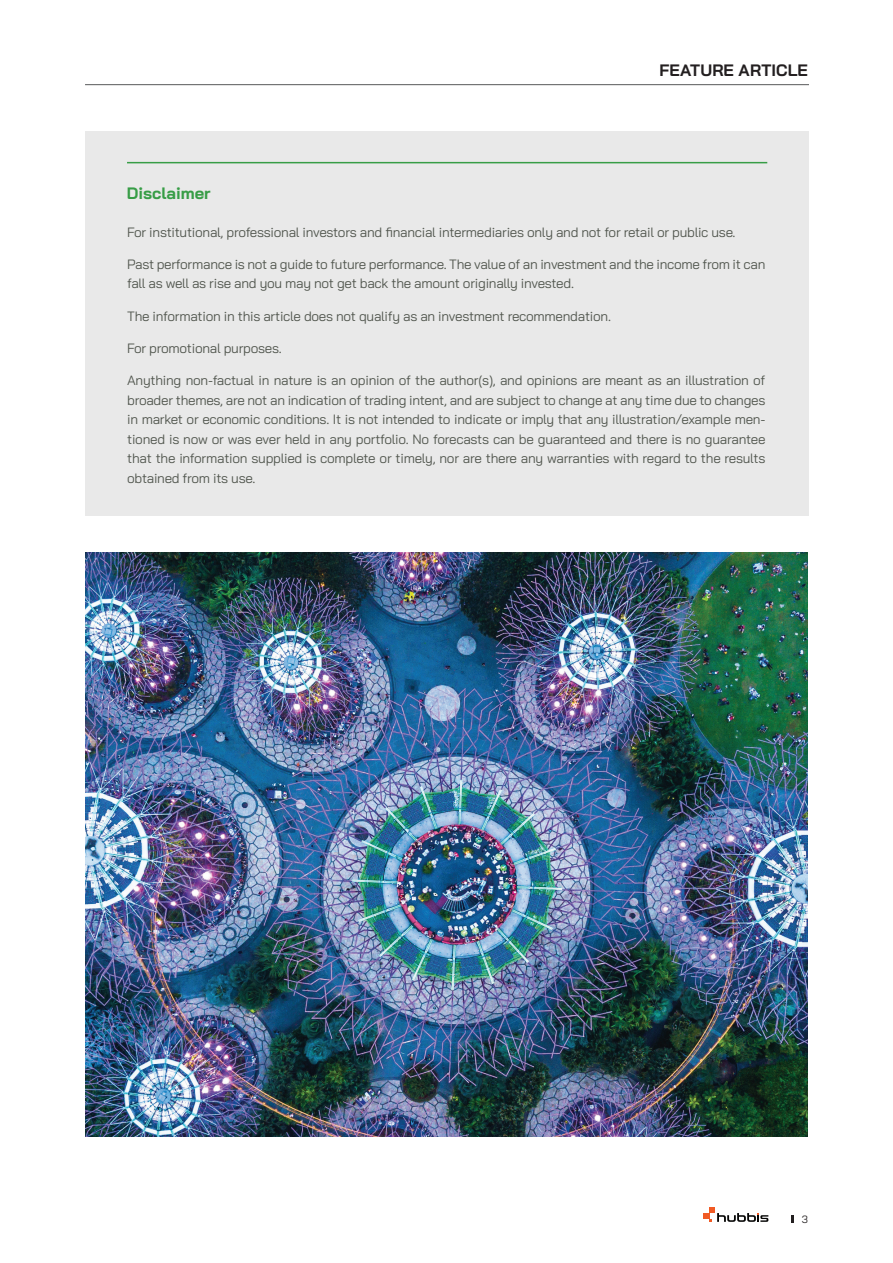
<style>
.page{position:relative;width:893px;height:1263px;background:#fff}
.page>*{position:absolute;margin:0;border:0;box-sizing:border-box;transform-origin:0 0}
.t1{font:700 16.5px "Bai Jamjuree";letter-spacing:.005em;color:#231f20}
.t2{font:700 16.5px "Bai Jamjuree";color:#379d46}
.t3{font:13.5px/19.5px "Bai Jamjuree";letter-spacing:-.02em;color:#52574f}
.t4{font:10.5px "Bai Jamjuree";color:#231f20}
</style>
<div class="page">
<svg style="left:703px;top:1207px;width:65px;height:15px"></svg>
<svg style="left:791px;top:1215px;width:2px;height:8px"></svg>
<div style="left:86px;top:132px;width:723px;height:384px;background:#e9e9e9"></div>
<hr style="left:127px;top:162px;width:640px;height:1px;background:#379d46">
<img style="left:85px;top:553px;width:723px;height:584px">
<hr style="left:85px;top:84px;width:724px;height:1px;background:#57585a">
<p class="t1" style="left:659px;top:61px;width:150px">FEATURE ARTICLE</p>
<p class="t2" style="left:127px;top:183px;width:85px">Disclaimer</p>
<p class="t3" style="left:127px;top:222px;width:610px">For institutional, professional investors and financial intermediaries only and not for retail or public use.</p>
<p class="t3" style="left:127px;top:254px;width:640px">Past performance is not a guide to future performance. The value of an investment and the income from it can fall as well as rise and you may not get back the amount originally invested.</p>
<p class="t3" style="left:127px;top:306px;width:485px">The information in this article does not qualify as an investment recommendation.</p>
<p class="t3" style="left:127px;top:338px;width:156px">For promotional purposes.</p>
<p class="t3" style="left:127px;top:371px;width:640px;text-align:justify">Anything non-factual in nature is an opinion of the author(s), and opinions are meant as an illustration of broader themes, are not an indication of trading intent, and are subject to change at any time due to changes in market or economic conditions. It is not intended to indicate or imply that any illustration/example men&shy;tioned is now or was ever held in any portfolio. No forecasts can be guaranteed and there is no guarantee that the information supplied is complete or timely, nor are there any warranties with regard to the results obtained from its use.</p>
<p class="t4" style="left:802px;top:1210px;width:8px">3</p>
</div>
